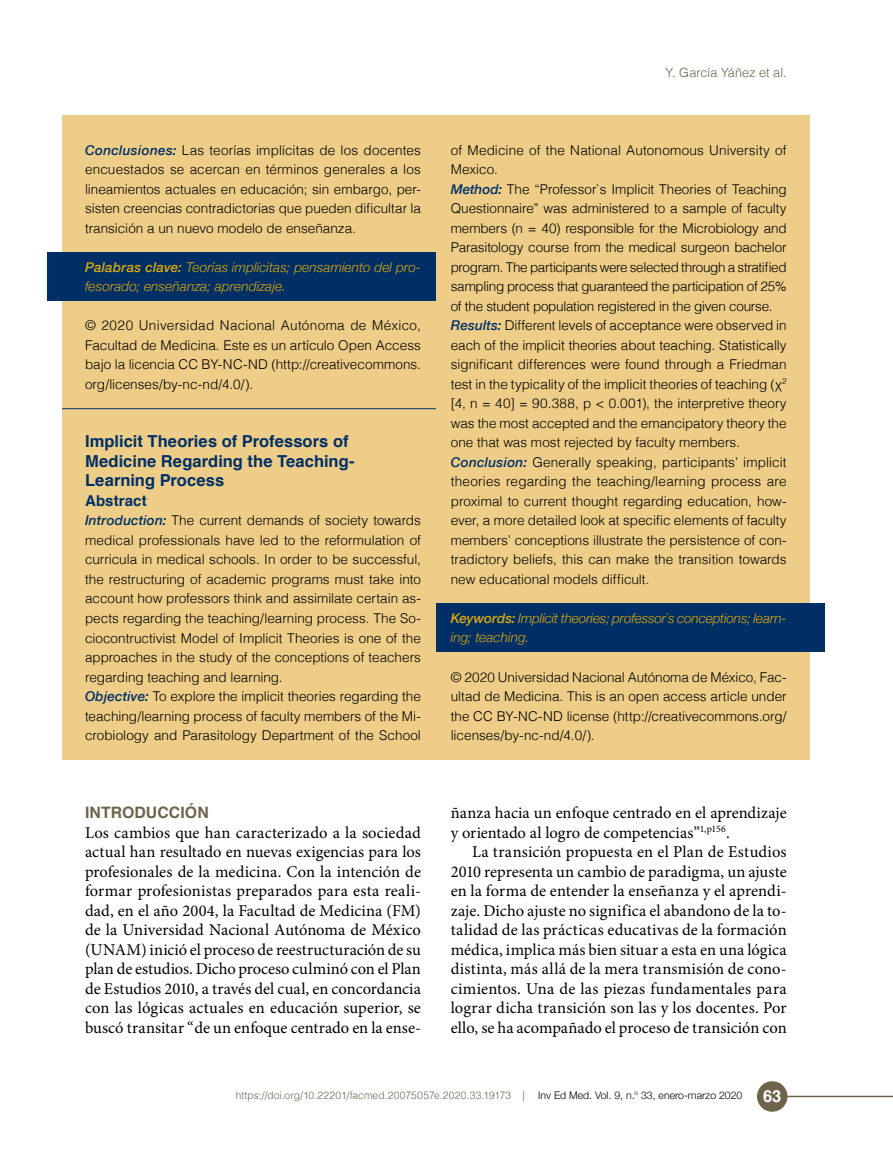
<style>
.page{position:relative;width:893px;height:1149px;background:#fff}
.page>*{position:absolute;margin:0;border:0;box-sizing:border-box;transform-origin:0 0}
.t1{font:16.5px/19.5px "Minion Pro";letter-spacing:.005em;color:#000;text-align:justify}
.t2{font:700 16.5px/19.5px "Helvetica";color:#002f65}
.t3{font:700 16.5px "Helvetica";color:#fff}
.t4{font:700 15.75px "Helvetica";letter-spacing:.01em;color:#6d644b}
.t5{font:700 15px "Helvetica";letter-spacing:.01em;color:#002f65}
.t6{font:300 13.5px/19.5px "Helvetica";color:#000;text-align:justify}
.t7{font:italic 300 13.5px/19.5px "Helvetica Neue";letter-spacing:.005em;color:#dca70f}
.t8{font:300 12.75px "Helvetica";letter-spacing:-.005em;color:#6d644b}
.t9{font:300 10.5px "Helvetica";letter-spacing:.01em;color:#6d644b}
.t10{font:300 10.5px "Helvetica Neue";color:#000}
.s1{font-family:"Helvetica Neue";font-weight:500;font-style:italic;color:#002f65}
.s2{font-weight:500}
</style>
<div class="page">
<svg style="left:757px;top:1080px;width:30px;height:31px"></svg>
<div style="left:758px;top:1081px;width:29px;height:29px;background:#6d644b;border-radius:50%"></div>
<hr style="left:786px;top:1095px;width:107px;height:1px;background:#6d644b">
<div style="left:62px;top:115px;width:747px;height:644px;background:#edcd87"></div>
<div style="left:47px;top:252px;width:389px;height:48px;background:#002f65"></div>
<div style="left:436px;top:603px;width:389px;height:48px;background:#002f65"></div>
<hr style="left:62px;top:408px;width:374px;height:1px;background:#002f65">
<p class="t6" style="left:85px;top:139px;width:337px"><span class="s1">Conclusiones:</span> Las teorías implícitas de los docentes encuestados se acercan en términos generales a los lineamientos actuales en educación; sin embargo, per&shy;sisten creencias contradictorias que pueden dificultar la transición a un nuevo modelo de enseñanza.</p>
<p class="t7" style="left:85px;top:256px;width:337px"><span class="s2">Palabras clave:</span> Teorías implícitas; pensamiento del pro&shy;fesorado; enseñanza; aprendizaje.</p>
<p class="t6" style="left:85px;top:314px;width:337px">© 2020 Universidad Nacional Autónoma de México, Facultad de Medicina. Este es un artículo Open Access bajo la licencia CC BY-NC-ND (http://creativecommons. org/licenses/by-nc-nd/4.0/).</p>
<p class="t2" style="left:85px;top:432px;width:271px">Implicit Theories of Professors of<br>Medicine Regarding the Teaching-<br>Learning Process</p>
<p class="t5" style="left:85px;top:488px;width:63px">Abstract</p>
<p class="t6" style="left:85px;top:510px;width:337px;text-align:left"><span class="s1">Introduction:</span> The current demands of society towards medical professionals have led to the reformulation of curricula in medical schools. In order to be successful, the restructuring of academic programs must take into account how professors think and assimilate certain as&shy;pects regarding the teaching/learning process. The So&shy;ciocontructivist Model of Implicit Theories is one of the approaches in the study of the conceptions of teachers regarding teaching and learning.<br><span class="s1">Objective:</span> To explore the implicit theories regarding the teaching/learning process of faculty members of the Mi&shy;crobiology and Parasitology Department of the School</p>
<p class="t4" style="left:85px;top:799px;width:125px">INTRODUCCIÓN</p>
<p class="t1" style="left:85px;top:822px;width:337px">Los cambios que han caracterizado a la sociedad actual han resultado en nuevas exigencias para los profesionales de la medicina. Con la intención de formar profesionistas preparados para esta reali&shy;dad, en el año 2004, la Facultad de Medicina (FM) de la Universidad Nacional Autónoma de México (UNAM) inició el proceso de reestructuración de su plan de estudios. Dicho proceso culminó con el Plan de Estudios 2010, a través del cual, en concordancia con las lógicas actuales en educación superior, se buscó transitar “de un enfoque centrado en la ense-</p>
<p class="t8" style="left:665px;top:61px;width:123px">Y. García Yáñez et al.</p>
<p class="t6" style="left:451px;top:139px;width:337px;text-align:left">of Medicine of the National Autonomous University of Mexico.<br><span class="s1">Method:</span> The “Professor`s Implicit Theories of Teaching Questionnaire” was administered to a sample of faculty members (n = 40) responsible for the Microbiology and Parasitology course from the medical surgeon bachelor program. The participants were selected through a stratified sampling process that guaranteed the participation of 25% of the student population registered in the given course.<br><span class="s1">Results:</span> Different levels of acceptance were observed in each of the implicit theories about teaching. Statistically significant differences were found through a Friedman test in the typicality of the implicit theories of teaching (χ<sup>2 </sup>[4, n = 40] = 90.388, p &lt; 0.001), the interpretive theory was the most accepted and the emancipatory theory the one that was most rejected by faculty members.<br><span class="s1">Conclusion:</span> Generally speaking, participants’ implicit theories regarding the teaching/learning process are proximal to current thought regarding education, how&shy;ever, a more detailed look at specific elements of faculty members’ conceptions illustrate the persistence of con&shy;tradictory beliefs, this can make the transition towards new educational models difficult.</p>
<p class="t7" style="left:451px;top:607px;width:337px"><span class="s2">Keywords:</span> Implicit theories; professor`s conceptions; learn&shy;ing; teaching.</p>
<p class="t6" style="left:451px;top:665px;width:337px">© 2020 Universidad Nacional Autónoma de México, Fac&shy;ultad de Medicina. This is an open access article under the CC BY-NC-ND license (http://creativecommons.org/ licenses/by-nc-nd/4.0/).</p>
<p class="t1" style="left:451px;top:803px;width:337px">ñanza hacia un enfoque centrado en el aprendizaje y orientado al logro de competencias”<sup>1,p156</sup>.</p>
<p class="t1" style="left:451px;top:842px;width:337px;text-indent:21px">La transición propuesta en el Plan de Estudios 2010 representa un cambio de paradigma, un ajuste en la forma de entender la enseñanza y el aprendi&shy;zaje. Dicho ajuste no significa el abandono de la to&shy;talidad de las prácticas educativas de la formación médica, implica más bien situar a esta en una lógica distinta, más allá de la mera transmisión de cono&shy;cimientos. Una de las piezas fundamentales para lograr dicha transición son las y los docentes. Por ello, se ha acompañado el proceso de transición con</p>
<p class="t9" style="left:236px;top:1085px;width:291px">https://doi.org/10.22201/facmed.20075057e.2020.33.19173 |</p>
<p class="t10" style="left:538px;top:1086px;width:206px">Inv Ed Med. Vol. 9, n.<sup>o</sup> 33, enero-marzo 2020</p>
<p class="t3" style="left:763px;top:1082px;width:20px">63</p>
</div>
